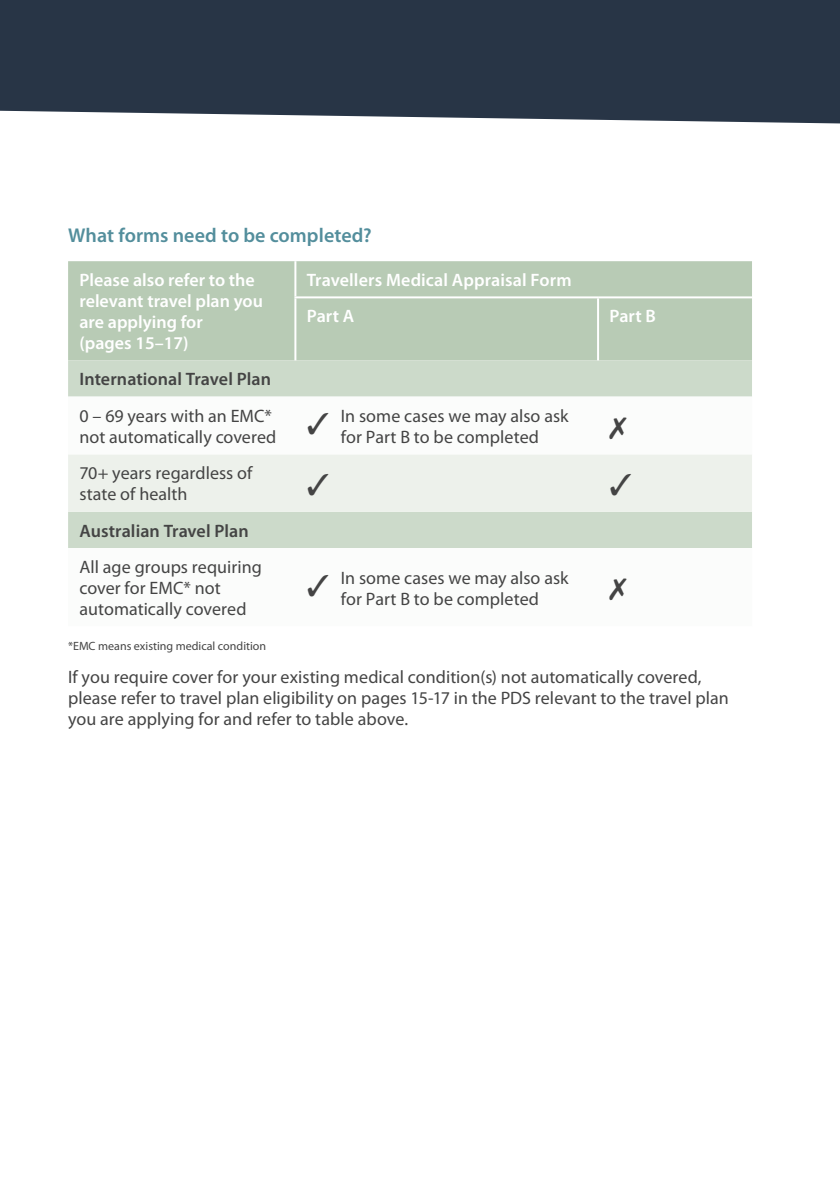
<style>
.page{position:relative;width:840px;height:1191px;background:#fff}
.page>*{position:absolute;margin:0;border:0;box-sizing:border-box;transform-origin:0 0}
.t1{font:600 20px "Myriad Pro";letter-spacing:.005em;color:#538e9c}
.t2{font:18px/21px "Myriad Pro";letter-spacing:.005em;color:#444}
.t3{font:600 18px/21px "Myriad Pro";color:#fff}
.t4{font:600 18px "Myriad Pro";letter-spacing:.005em;color:#444}
.t5{font:12px "Myriad Pro";color:#444}
</style>
<div class="page">
<div style="left:68px;top:261px;width:683px;height:99px;background:#b8cbb5"></div>
<div style="left:68px;top:360px;width:683px;height:36px;background:#ccdaca"></div>
<svg style="left:68px;top:396px;width:683px;height:152px"></svg>
<hr style="left:294px;top:261px;width:2px;height:35px;background:#fff">
<hr style="left:294px;top:296px;width:303px;height:2px;background:#fff">
<hr style="left:294px;top:298px;width:2px;height:62px;background:#fff">
<hr style="left:597px;top:296px;width:154px;height:2px;background:#fff">
<hr style="left:596px;top:298px;width:2px;height:62px;background:#fff">
<div style="left:0;top:0;width:839px;height:123px;background:#283546"></div>
<svg style="left:609px;top:417px;width:17px;height:22px"></svg>
<div style="left:68px;top:454px;width:683px;height:58px;background:#edf1eb"></div>
<p class="t1" style="left:68px;top:222px;width:305px">What forms need to be completed?</p>
<p class="t3" style="left:79px;top:269px;width:185px">Please also refer to the relevant travel plan you are applying for<br>(pages 15–17)</p>
<p class="t3" style="left:306px;top:261px;width:266px;line-height:36.2px">Travellers Medical Appraisal Form<br>Part A</p>
<p class="t4" style="left:79px;top:368px;width:193px">International Travel Plan</p>
<p class="t2" style="left:79px;top:405px;width:194px">0 – 69 years with an EMC*</p>
<p class="t2" style="left:79px;top:416px;width:490px">not automatically covered ✓ In some cases we may also ask</p>
<p class="t2" style="left:340px;top:426px;width:200px">for Part B to be completed</p>
<p class="t3" style="left:609px;top:305px;width:48px">Part B</p>
<p class="t2" style="left:79px;top:462px;width:174px">70+ years regardless of state of health</p>
<p class="t4" style="left:79px;top:519px;width:171px">Australian Travel Plan</p>
<p class="t2" style="left:79px;top:556px;width:184px">All age groups requiring cover for EMC* not automatically covered</p>
<p class="t2" style="left:306px;top:567px;width:263px;text-align:center">✓ In some cases we may also ask for Part B to be completed</p>
<p class="t5" style="left:68px;top:639px;width:199px">*EMC means existing medical condition</p>
<p class="t2" style="left:68px;top:665px;width:662px">If you require cover for your existing medical condition(s) not automatically covered, please refer to travel plan eligibility on pages 15-17 in the PDS relevant to the travel plan you are applying for and refer to table above.</p>
</div>
